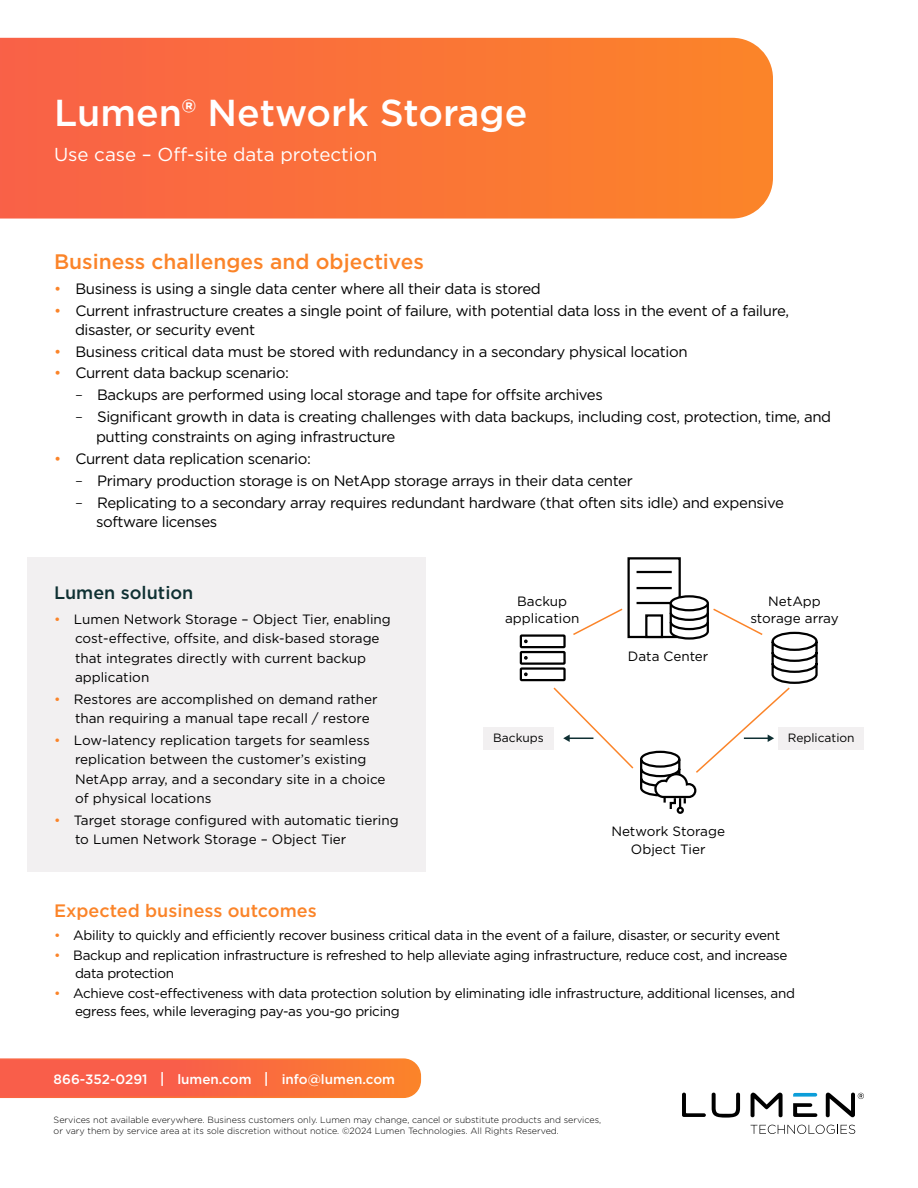
<style>
.page{position:relative;width:918px;height:1188px;background:#fff}
.page>*{position:absolute;margin:0;border:0;box-sizing:border-box;transform-origin:0 0}
.t1{font:500 37.5px "Gotham";color:#fff}
.t2{font:500 21px "Gotham";color:#fb8429}
.t3{font:18.75px "Gotham";color:#fff}
.t4{font:500 18px "Gotham";color:#fb8429}
.t5{font:500 18px "Gotham";color:#0f3133}
.t6{font:15px/19.5px "Gotham";letter-spacing:-.025em;color:#000}
.t7{font:13.5px/19.5px "Gotham";letter-spacing:-.015em;color:#000}
.t8{font:500 13.5px "Gotham";color:#fff}
.t9{font:12px "Gotham";color:#000}
.t10{font:300 9px/11.2px "Gotham";color:#000}
.s1{color:#fb8429}
.s2{font-weight:300}
.s3{font-size:15px}
</style>
<div class="page">
<svg style="left:0;top:1058px;width:422px;height:40px;background:#f96c43"></svg>
<svg style="left:682px;top:1093px;width:24px;height:24px"></svg>
<svg style="left:712px;top:1093px;width:28px;height:25px"></svg>
<svg style="left:751px;top:1093px;width:32px;height:24px"></svg>
<svg style="left:793px;top:1093px;width:24px;height:4px"></svg>
<svg style="left:793px;top:1103px;width:24px;height:14px"></svg>
<svg style="left:826px;top:1093px;width:38px;height:24px"></svg>
<svg style="left:751px;top:1125px;width:104px;height:9px"></svg>
<svg style="left:0;top:38px;width:773px;height:181px;background:#fa7339"></svg>
<div style="left:27px;top:557px;width:399px;height:315px;background:#f2f0f1"></div>
<div style="left:627px;top:557px;width:54px;height:81px;background:#fff;border:2px solid #000"></div>
<hr style="left:637px;top:571px;width:35px;height:2px;background:#000">
<hr style="left:637px;top:587px;width:35px;height:2px;background:#000">
<svg style="left:671px;top:596px;width:37px;height:14px"></svg>
<div style="left:670px;top:595px;width:39px;height:16px;border:2px solid #000;border-radius:50%"></div>
<div style="left:520px;top:634px;width:46px;height:14px;border:2px solid #000"></div>
<svg style="left:524px;top:640px;width:4px;height:3px"></svg>
<div style="left:520px;top:651px;width:46px;height:14px;border:2px solid #000"></div>
<svg style="left:524px;top:656px;width:4px;height:4px"></svg>
<div style="left:520px;top:667px;width:46px;height:14px;border:2px solid #000"></div>
<svg style="left:524px;top:673px;width:4px;height:3px"></svg>
<div style="left:677px;top:807px;width:7px;height:7px;border:2px solid #000;border-radius:50%"></div>
<div style="left:484px;top:728px;width:70px;height:22px;background:#f2f0f1"></div>
<div style="left:778px;top:728px;width:86px;height:22px;background:#f2f0f1"></div>
<svg style="left:552px;top:601px;width:267px;height:212px"></svg>
<h1 class="t1" style="left:54px;top:88px;width:475px">Lumen® Network Storage</h1>
<h3 class="t3" style="left:54px;top:142px;width:325px">Use case – Off-site data protection</h3>
<h2 class="t2" style="left:54px;top:248px;width:372px">Business challenges and objectives</h2>
<p class="t6" style="left:54px;top:279px;width:488px"><span class="s1">•</span> Business is using a single data center where all their data is stored</p>
<p class="t6" style="left:75px;top:300px;width:716px;text-indent:-21px"><span class="s1">•</span> Current infrastructure creates a single point of failure, with potential data loss in the event of a failure, disaster, or security event</p>
<p class="t6" style="left:54px;top:341px;width:635px"><span class="s1">•</span> Business critical data must be stored with redundancy in a secondary physical location</p>
<p class="t6" style="left:54px;top:363px;width:236px"><span class="s1">•</span> Current data backup scenario:</p>
<p class="t6" style="left:75px;top:385px;width:529px"><span class="s2">–</span> Backups are performed using local storage and tape for offsite archives</p>
<p class="t6" style="left:96px;top:407px;width:737px;text-indent:-21px"><span class="s2">–</span> Significant growth in data is creating challenges with data backups, including cost, protection, time, and putting constraints on aging infrastructure</p>
<p class="t6" style="left:54px;top:449px;width:258px"><span class="s1">•</span> Current data replication scenario:</p>
<p class="t6" style="left:75px;top:470px;width:559px"><span class="s2">–</span> Primary production storage is on NetApp storage arrays in their data center</p>
<p class="t6" style="left:96px;top:493px;width:690px;text-indent:-21px"><span class="s2">–</span> Replicating to a secondary array requires redundant hardware (that often sits idle) and expensive software licenses</p>
<h3 class="t5" style="left:54px;top:580px;width:141px">Lumen solution</h3>
<p class="t7" style="left:75px;top:609px;width:317px;text-indent:-21px"><span class="s1">•</span> Lumen Network Storage – Object Tier, enabling cost-effective, offsite, and disk-based storage that integrates directly with current backup application</p>
<p class="t7" style="left:75px;top:689px;width:304px;text-indent:-21px"><span class="s1">•</span> Restores are accomplished on demand rather than requiring a manual tape recall / restore</p>
<p class="t7" style="left:75px;top:730px;width:312px;text-indent:-21px"><span class="s1">•</span> Low-latency replication targets for seamless replication between the customer’s existing NetApp array, and a secondary site in a choice of physical locations</p>
<p class="t7" style="left:75px;top:810px;width:325px;text-indent:-21px"><span class="s1">•</span> Target storage configured with automatic tiering to Lumen Network Storage – Object Tier</p>
<p class="t7" style="left:505px;top:593px;width:76px;line-height:16.5px;text-align:center">Backup application</p>
<p class="t7" style="left:750px;top:593px;width:90px;line-height:16.5px;text-align:center">NetApp storage array</p>
<p class="t7" style="left:628px;top:647px;width:82px">Data Center</p>
<p class="t9" style="left:493px;top:730px;width:52px">Backups</p>
<p class="t9" style="left:788px;top:730px;width:68px">Replication</p>
<p class="t7" style="left:611px;top:822px;width:115px;line-height:18px;text-align:center">Network Storage<br>Object Tier</p>
<h3 class="t4" style="left:54px;top:899px;width:264px">Expected business outcomes</h3>
<p class="t7" style="left:54px;top:925px;width:728px"><span class="s1">•</span> Ability to quickly and efficiently recover business critical data in the event of a failure, disaster, or security event</p>
<p class="t7" style="left:75px;top:946px;width:714px;line-height:18px;text-indent:-21px"><span class="s1">•</span> Backup and replication infrastructure is refreshed to help alleviate aging infrastructure, reduce cost, and increase data protection</p>
<p class="t7" style="left:75px;top:984px;width:722px;line-height:18px;text-indent:-21px"><span class="s1">•</span> Achieve cost-effectiveness with data protection solution by eliminating idle infrastructure, additional licenses, and egress fees, while leveraging pay-as you-go pricing</p>
<p class="t8" style="left:54px;top:1071px;width:343px">866-352-0291 <span class="s3">|</span> lumen.com <span class="s3">|</span> info@lumen.com</p>
<p class="t10" style="left:54px;top:1114px;width:549px">Services not available everywhere. Business customers only. Lumen may change, cancel or substitute products and services, or vary them by service area at its sole discretion without notice. ©2024 Lumen Technologies. All Rights Reserved.</p>
</div>
